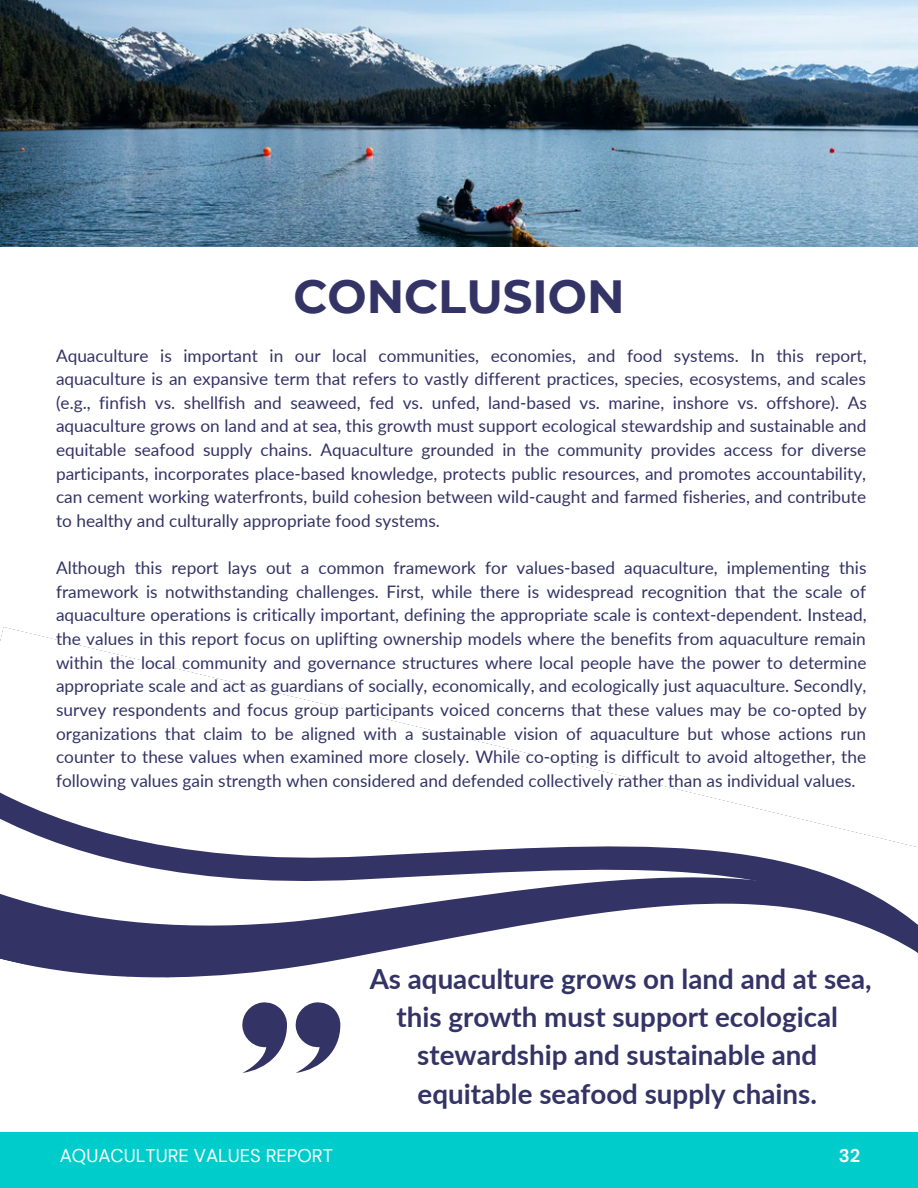
<style>
.page{position:relative;width:918px;height:1188px;background:#fff}
.page>*{position:absolute;margin:0;border:0;box-sizing:border-box;transform-origin:0 0}
.t1{font:700 46.5px "Montserrat";color:#336}
.t2{font:700 27.75px/38.2px "Lato";color:#336;text-align:center}
.t3{font:18.3px "DM Sans";color:#fff}
.t4{font:700 18.3px "DM Sans";color:#fff}
.t5{font:17.25px/23.7px "Lato";color:#336;text-align:justify}
</style>
<div class="page">
<svg style="left:0;top:627px;width:918px;height:403px"></svg>
<div style="left:0;top:1133px;width:918px;height:55px;background:#0cc"></div>
<img style="left:0;top:0;width:918px;height:247px">
<svg style="left:241px;top:1002px;width:46px;height:71px"></svg>
<svg style="left:295px;top:1002px;width:45px;height:71px"></svg>
<p class="t1" style="left:293px;top:268px;width:333px">CONCLUSION</p>
<p class="t5" style="left:56px;top:343px;width:812px">Aquaculture is important in our local communities, economies, and food systems. In this report, aquaculture is an expansive term that refers to vastly different practices, species, ecosystems, and scales (e.g., finfish vs. shellfish and seaweed, fed vs. unfed, land-based vs. marine, inshore vs. offshore). As aquaculture grows on land and at sea, this growth must support ecological stewardship and sustainable and equitable seafood supply chains. Aquaculture grounded in the community provides access for diverse participants, incorporates place-based knowledge, protects public resources, and promotes accountability, can cement working waterfronts, build cohesion between wild-caught and farmed fisheries, and contribute to healthy and culturally appropriate food systems.</p>
<p class="t5" style="left:56px;top:556px;width:812px">Although this report lays out a common framework for values-based aquaculture, implementing this framework is notwithstanding challenges. First, while there is widespread recognition that the scale of aquaculture operations is critically important, defining the appropriate scale is context-dependent. Instead, the values in this report focus on uplifting ownership models where the benefits from aquaculture remain within the local community and governance structures where local people have the power to determine appropriate scale and act as guardians of socially, economically, and ecologically just aquaculture. Secondly, survey respondents and focus group participants voiced concerns that these values may be co-opted by organizations that claim to be aligned with a sustainable vision of aquaculture but whose actions run counter to these values when examined more closely. While co-opting is difficult to avoid altogether, the following values gain strength when considered and defended collectively rather than as individual values.</p>
<p class="t3" style="left:60px;top:1144px;width:275px">AQUACULTURE VALUES REPORT</p>
<p class="t2" style="left:370px;top:959px;width:503px">As aquaculture grows on land and at sea, this growth must support ecological stewardship and sustainable and equitable seafood supply chains.</p>
<p class="t4" style="left:839px;top:1144px;width:23px">32</p>
</div>
